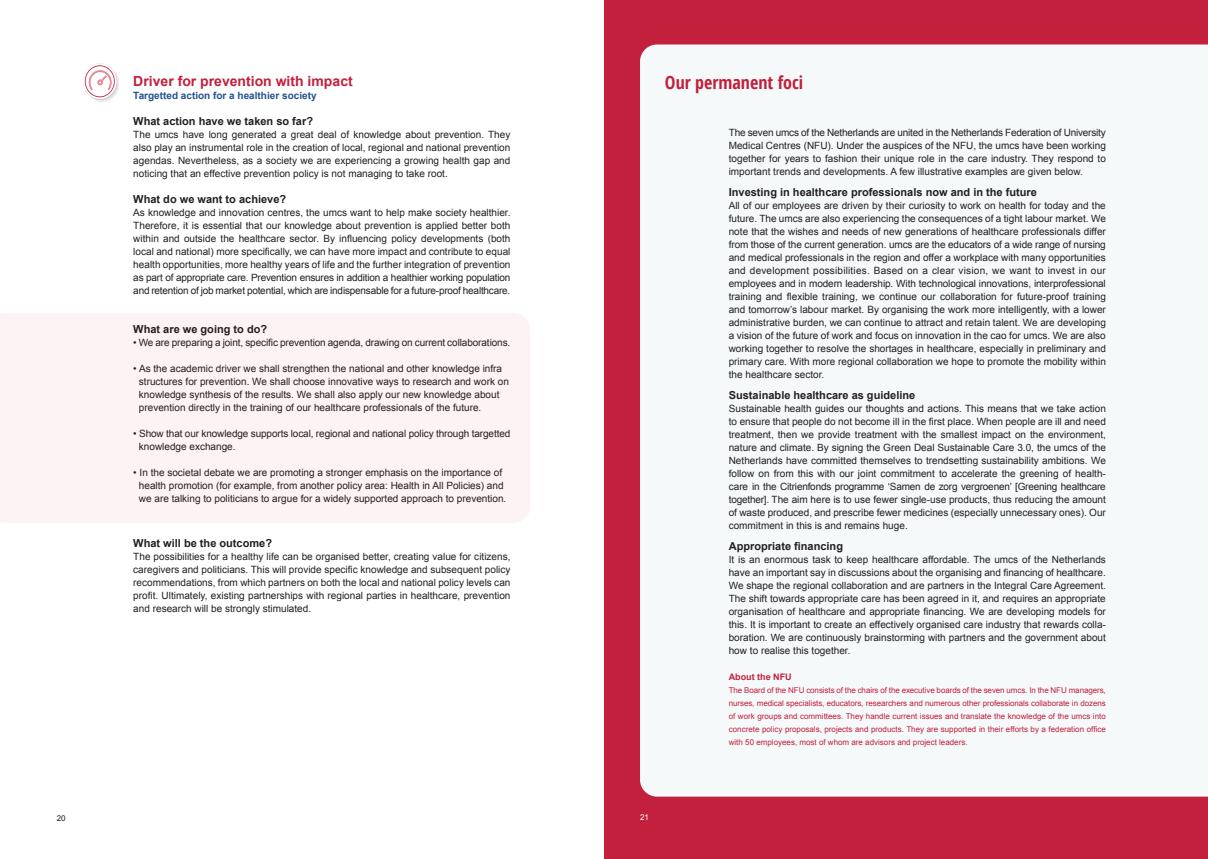
<style>
.page{position:relative;width:1208px;height:859px;background:#fff}
.page>*{position:absolute;margin:0;border:0;box-sizing:border-box;transform-origin:0 0}
.t1{font:700 condensed 18px "Open Sans";color:#c2203c}
.t2{font:700 14px "Arial";color:#c2203c}
.t3{font:700 11px "Arial";color:#231f20}
.t4{font:10px/13px "Arial";color:#231f20;text-align:justify}
.t5{font:700 10px "Arial";color:#22528f}
.t6{font:700 9px "Arial";color:#c2203c}
.t7{font:8px/13px "Arial";color:#c2203c;text-align:justify}
.t8{font:8px "Arial";color:#231f20}
.t9{font:8px "Arial";color:#fff}
</style>
<div class="page">
<div style="left:604px;top:0;width:604px;height:859px;background:#c2203c"></div>
<div style="left:0;top:313px;width:530px;height:210px;background:#fdf2f4"></div>
<svg style="left:83px;top:63px;width:36px;height:39px"></svg>
<div style="left:640px;top:45px;width:568px;height:752px;background:#f5f9fa"></div>
<h2 class="t2" style="left:133px;top:72px;width:221px">Driver for prevention with impact</h2>
<p class="t5" style="left:133px;top:89px;width:185px">Targetted action for a healthier society</p>
<p class="t3" style="left:133px;top:114px;width:181px">What action have we taken so far?</p>
<p class="t4" style="left:133px;top:128px;width:378px">The umcs have long generated a great deal of knowledge about prevention. They also play an instrumental role in the creation of local, regional and national prevention agendas. Nevertheless, as a society we are experiencing a growing health gap and noticing that an effective prevention policy is not managing to take root.</p>
<p class="t3" style="left:133px;top:192px;width:154px">What do we want to achieve?</p>
<p class="t4" style="left:133px;top:206px;width:379px">As knowledge and innovation centres, the umcs want to help make society healthier.<br>Therefore, it is essential that our knowledge about prevention is applied better both within and outside the healthcare sector. By influencing policy developments (both local and national) more specifically, we can have more impact and contribute to equal health opportunities, more healthy years of life and the further integration of prevention as part of appropriate care. Prevention ensures in addition a healthier working population and retention of job market potential, which are indispensable for a future-proof healthcare.</p>
<p class="t3" style="left:133px;top:322px;width:135px">What are we going to do?</p>
<p class="t4" style="left:133px;top:336px;width:378px">• We are preparing a joint, specific prevention agenda, drawing on current collaborations.</p>
<p class="t4" style="left:139px;top:362px;width:371px;text-align:left;text-indent:-6px">• As the academic driver we shall strengthen the national and other knowledge infra structures for prevention. We shall choose innovative ways to research and work on knowledge synthesis of the results. We shall also apply our new knowledge about prevention directly in the training of our healthcare professionals of the future.</p>
<p class="t4" style="left:139px;top:427px;width:373px;text-indent:-6px">• Show that our knowledge supports local, regional and national policy through targetted knowledge exchange.</p>
<p class="t4" style="left:133px;top:466px;width:374px;text-align:center">• In the societal debate we are promoting a stronger emphasis on the importance of health promotion (for example, from another policy area: Health in All Policies) and we are talking to politicians to argue for a widely supported approach to prevention.</p>
<p class="t3" style="left:133px;top:536px;width:140px">What will be the outcome?</p>
<p class="t4" style="left:133px;top:550px;width:379px">The possibilities for a healthy life can be organised better, creating value for citizens, caregivers and politicians. This will provide specific knowledge and subsequent policy recommendations, from which partners on both the local and national policy levels can profit. Ultimately, existing partnerships with regional parties in healthcare, prevention and research will be strongly stimulated.</p>
<p class="t8" style="left:57px;top:813px;width:10px">20</p>
<h1 class="t1" style="left:665px;top:70px;width:140px">Our permanent foci</h1>
<p class="t4" style="left:729px;top:126px;width:379px">The seven umcs of the Netherlands are united in the Netherlands Federation of University Medical Centres (NFU). Under the auspices of the NFU, the umcs have been working together for years to fashion their unique role in the care industry. They respond to important trends and developments. A few illustrative examples are given below.</p>
<p class="t3" style="left:729px;top:185px;width:310px">Investing in healthcare professionals now and in the future</p>
<p class="t4" style="left:729px;top:199px;width:379px">All of our employees are driven by their curiosity to work on health for today and the future. The umcs are also experiencing the consequences of a tight labour market. We note that the wishes and needs of new generations of healthcare professionals differ from those of the current generation. umcs are the educators of a wide range of nursing and medical professionals in the region and offer a workplace with many opportunities and development possibilities. Based on a clear vision, we want to invest in our employees and in modern leadership. With technological innovations, interprofessional training and flexible training, we continue our collaboration for future-proof training and tomorrow’s labour market. By organising the work more intelligently, with a lower administrative burden, we can continue to attract and retain talent. We are developing a vision of the future of work and focus on innovation in the cao for umcs. We are also working together to resolve the shortages in healthcare, especially in preliminary and primary care. With more regional collaboration we hope to promote the mobility within the healthcare sector.</p>
<p class="t3" style="left:729px;top:388px;width:188px">Sustainable healthcare as guideline</p>
<p class="t4" style="left:729px;top:402px;width:379px">Sustainable health guides our thoughts and actions. This means that we take action to ensure that people do not become ill in the first place. When people are ill and need treatment, then we provide treatment with the smallest impact on the environment, nature and climate. By signing the Green Deal Sustainable Care 3.0, the umcs of the Netherlands have committed themselves to trendsetting sustainability ambitions. We follow on from this with our joint commitment to accelerate the greening of health&shy;care in the Citrienfonds programme ‘Samen de zorg vergroenen’ [Greening healthcare together]. The aim here is to use fewer single-use products, thus reducing the amount of waste produced, and prescribe fewer medicines (especially unnecessary ones). Our commitment in this is and remains huge.</p>
<p class="t3" style="left:729px;top:539px;width:116px">Appropriate financing</p>
<p class="t4" style="left:729px;top:553px;width:379px">It is an enormous task to keep healthcare affordable. The umcs of the Netherlands have an important say in discussions about the organising and financing of healthcare.<br>We shape the regional collaboration and are partners in the Integral Care Agreement.<br>The shift towards appropriate care has been agreed in it, and requires an appropriate organisation of healthcare and appropriate financing. We are developing models for this. It is important to create an effectively organised care industry that rewards colla&shy;boration. We are continuously brainstorming with partners and the government about how to realise this together.</p>
<p class="t6" style="left:729px;top:671px;width:64px">About the NFU</p>
<p class="t7" style="left:729px;top:684px;width:379px">The Board of the NFU consists of the chairs of the executive boards of the seven umcs. In the NFU managers, nurses, medical specialists, educators, researchers and numerous other professionals collaborate in dozens of work groups and committees. They handle current issues and translate the knowledge of the umcs into concrete policy proposals, projects and products. They are supported in their efforts by a federation office with 50 employees, most of whom are advisors and project leaders.</p>
<p class="t9" style="left:640px;top:812px;width:10px">21</p>
</div>
